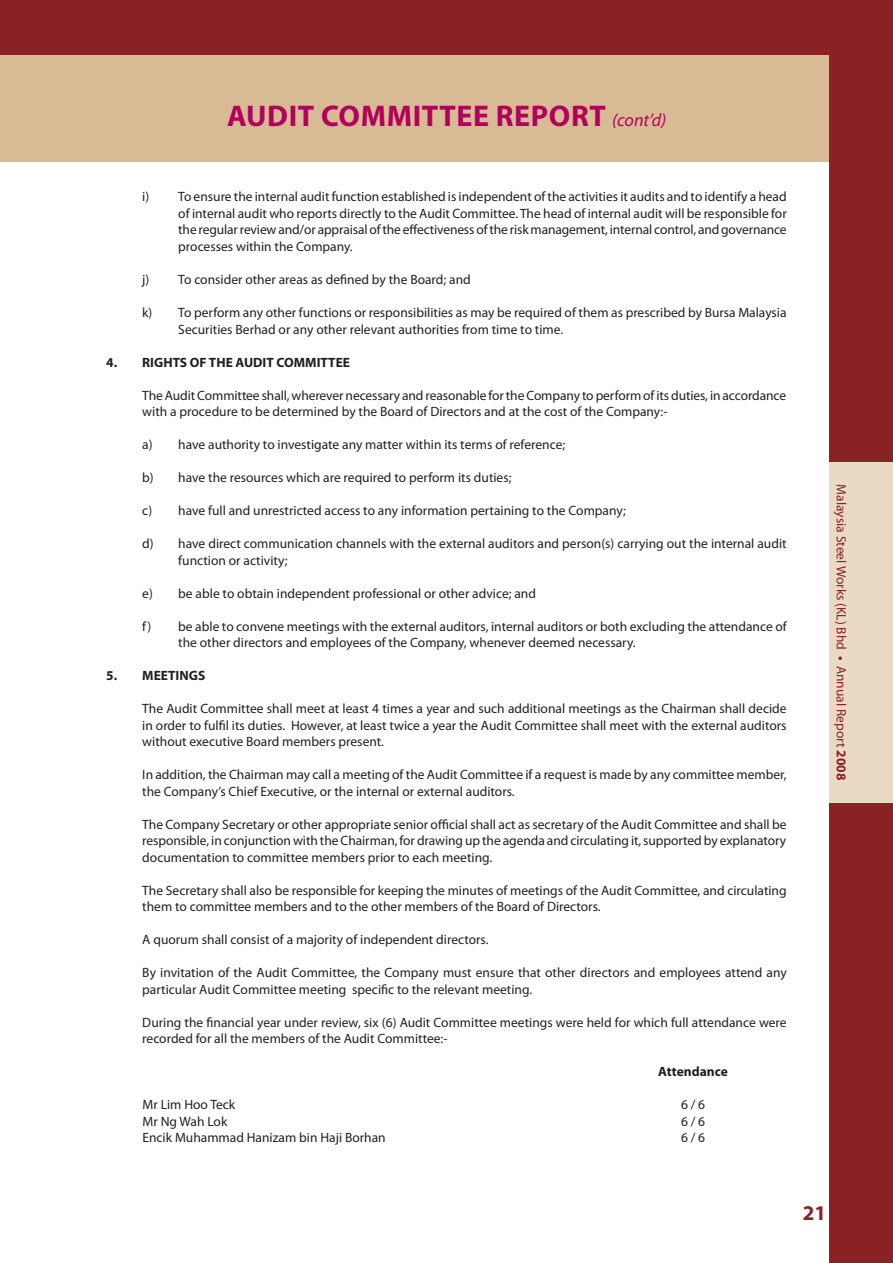
<style>
.page{position:relative;width:893px;height:1263px;background:#8a2124}
.page>*{position:absolute;margin:0;border:0;box-sizing:border-box;transform-origin:0 0}
.t1{font:700 30px "Myriad Pro";letter-spacing:.02em;color:#b1015c}
.t2{font:700 21px "Myriad Pro";color:#8a2124}
.t3{font:13.5px/16.5px "Myriad Pro";color:#231f20}
.t4{font:700 13.5px "Myriad Pro";color:#231f20}
.t5{font:13.5px "Myriad Pro";color:#8a2124}
.s1{font-weight:400;font-style:italic;font-size:18px}
.s2{font-weight:700}
</style>
<div class="page">
<div style="left:787px;top:462px;width:106px;height:340px;background:#eadac4"></div>
<div style="left:0;top:55px;width:829px;height:1208px;background:#fff"></div>
<div style="left:0;top:55px;width:829px;height:107px;background:#d8bb94"></div>
<h1 class="t1" style="left:227px;top:96px;width:441px">AUDIT COMMITTEE REPORT <span class="s1">(cont’d)</span></h1>
<p class="t3" style="left:178px;top:188px;width:610px;text-align:justify;text-indent:-36px">i) To ensure the internal audit function established is independent of the activities it audits and to identify a head of internal audit who reports directly to the Audit Committee. The head of internal audit will be responsible for the regular review and/or appraisal of the effectiveness of the risk management, internal control, and governance processes within the Company.</p>
<p class="t3" style="left:142px;top:271px;width:330px">j) To consider other areas as defined by the Board; and</p>
<p class="t3" style="left:178px;top:304px;width:610px;text-indent:-36px">k) To perform any other functions or responsibilities as may be required of them as prescribed by Bursa Malaysia<br>Securities Berhad or any other relevant authorities from time to time.</p>
<p class="t4" style="left:106px;top:353px;width:24px">4. RIG</p>
<p class="t4" style="left:163px;top:353px;width:123px">HTS OF THE AUDIT COMMITTEE</p>
<p class="t3" style="left:142px;top:386px;width:645px">The Audit Committee shall, wherever necessary and reasonable for the Company to perform of its duties, in accordance with a procedure to be determined by the Board of Directors and at the cost of the Company:-</p>
<p class="t3" style="left:142px;top:436px;width:424px">a) have authority to investigate any matter within its terms of reference;</p>
<p class="t3" style="left:142px;top:469px;width:371px">b) have the resources which are required to perform its duties;</p>
<p class="t3" style="left:142px;top:502px;width:485px">c) have full and unrestricted access to any information pertaining to the Company;</p>
<p class="t3" style="left:178px;top:535px;width:610px;text-indent:-36px">d) have direct communication channels with the external auditors and person(s) carrying out the internal audit function or activity;</p>
<p class="t3" style="left:142px;top:584px;width:395px">e) be able to obtain independent professional or other advice; and</p>
<p class="t3" style="left:178px;top:617px;width:610px;text-indent:-36px">f) be able to convene meetings with the external auditors, internal auditors or both excluding the attendance of the other directors and employees of the Company, whenever deemed necessary.</p>
<p class="t4" style="left:106px;top:667px;width:22px">5. MEETING</p>
<p class="t4" style="left:198px;top:667px;width:9px">S</p>
<p class="t3" style="left:142px;top:700px;width:646px;text-align:justify">The Audit Committee shall meet at least 4 times a year and such additional meetings as the Chairman shall decide in order to fulfil its duties. However, at least twice a year the Audit Committee shall meet with the external auditors without executive Board members present.</p>
<p class="t3" style="left:142px;top:766px;width:646px">In addition, the Chairman may call a meeting of the Audit Committee if a request is made by any committee member, the Company’s Chief Executive, or the internal or external auditors.</p>
<p class="t3" style="left:142px;top:815px;width:646px;text-align:justify">The Company Secretary or other appropriate senior official shall act as secretary of the Audit Committee and shall be responsible, in conjunction with the Chairman, for drawing up the agenda and circulating it, supported by explanatory documentation to committee members prior to each meeting.</p>
<p class="t3" style="left:142px;top:881px;width:646px">The Secretary shall also be responsible for keeping the minutes of meetings of the Audit Committee, and circulating them to committee members and to the other members of the Board of Directors.</p>
<p class="t3" style="left:142px;top:931px;width:348px">A quorum shall consist of a majority of independent directors.</p>
<p class="t3" style="left:142px;top:964px;width:646px">By invitation of the Audit Committee, the Company must ensure that other directors and employees attend any particular Audit Committee meeting specific to the relevant meeting.</p>
<p class="t3" style="left:142px;top:1013px;width:646px">During the financial year under review, six (6) Audit Committee meetings were held for which full attendance were recorded for all the members of the Audit Committee:-</p>
<p class="t4" style="left:667px;top:1063px;width:63px">TTENDANCE</p>
<p class="t3" style="left:142px;top:1096px;width:94px">Mr Lim Hoo Teck</p>
<p class="t3" style="left:681px;top:1096px;width:26px">6 / 6</p>
<p class="t3" style="left:142px;top:1112px;width:86px">Mr Ng Wah Lok</p>
<p class="t3" style="left:681px;top:1112px;width:26px">6 / 6</p>
<p class="t3" style="left:142px;top:1129px;width:245px">Encik Muhammad Hanizam bin Haji Borhan</p>
<p class="t3" style="left:681px;top:1129px;width:26px">6 / 6</p>
<p class="t5" style="left:850px;top:484px;width:297px;rotate:90deg">Malaysia Steel Works (KL) Bhd <span class="s2">•</span> Annual Report <span class="s2">2008</span></p>
<h2 class="t2" style="left:803px;top:1199px;width:19px">21</h2>
</div>
